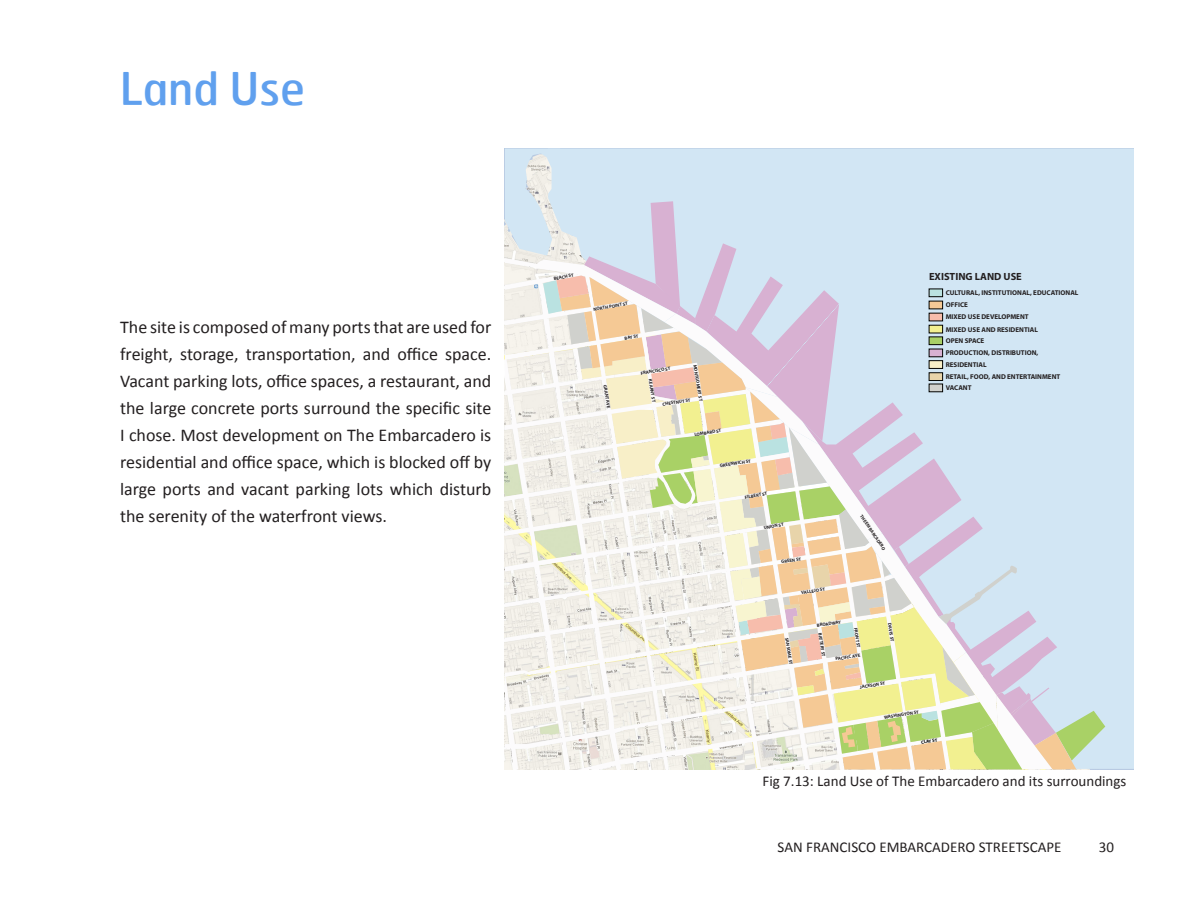
<style>
.page{position:relative;width:1188px;height:918px;background:#fff}
.page>*{position:absolute;margin:0;border:0;box-sizing:border-box;transform-origin:0 0}
.t1{font:45px "Hermes";color:#60a0ee}
.t2{font:18px/27px "Calibri";color:#231f20;text-align:justify}
.t3{font:15px "Calibri";color:#231f20}
.t4{font:700 10.5px "Myriad Pro";color:#231f20}
.t5{font:700 6.9px/12.1px "Myriad Pro";color:#231f20}
.t6{font:700 4.65px "Myriad Pro";color:#231f20}
.t7{font:700 4.65px "Myriad Pro";color:#040503}
</style>
<div class="page">
<div style="left:1105px;top:149px;width:29px;height:620px;background:#d2e6f4"></div>
<svg style="left:505px;top:149px;width:600px;height:620px;background:#dfe3df"></svg>
<div style="left:929px;top:289px;width:14px;height:8px;background:#bae2e1"></div>
<div style="left:929px;top:289px;width:14px;height:8px;border:1px solid #040503"></div>
<div style="left:929px;top:301px;width:14px;height:8px;background:#f5c995"></div>
<div style="left:929px;top:313px;width:14px;height:8px;background:#f7bdac"></div>
<div style="left:929px;top:325px;width:14px;height:8px;background:#f2f090"></div>
<div style="left:929px;top:337px;width:14px;height:8px;background:#a9d166"></div>
<div style="left:929px;top:337px;width:14px;height:8px;border:1px solid #040503"></div>
<div style="left:929px;top:349px;width:14px;height:8px;background:#d8b1d2"></div>
<div style="left:929px;top:361px;width:14px;height:7px;background:#f8efc8"></div>
<div style="left:929px;top:360px;width:14px;height:9px;border:1px solid #040503"></div>
<div style="left:929px;top:373px;width:14px;height:8px;background:#e8d4aa"></div>
<div style="left:929px;top:373px;width:14px;height:8px;border:1px solid #040503"></div>
<div style="left:929px;top:384px;width:14px;height:8px;background:#d0d1cd"></div>
<div style="left:929px;top:384px;width:14px;height:8px;border:1px solid #040503"></div>
<p class="t1" style="left:120px;top:60px;width:187px">Land Use</p>
<p class="t2" style="left:120px;top:312px;width:373px">The site is composed of many ports that are used for freight, storage, transportation, and office space.<br>Vacant parking lots, office spaces, a restaurant, and the large concrete ports surround the specific site I chose. Most development on The Embarcadero is residential and office space, which is blocked off by large ports and vacant parking lots which disturb the serenity of the waterfront views.</p>
<p class="t6" style="left:553px;top:276px;width:21px;rotate:-11deg">BEACH ST</p>
<p class="t6" style="left:593px;top:306px;width:36px;rotate:-10deg">NORTH POINT ST</p>
<p class="t6" style="left:624px;top:335px;width:16px;rotate:-10deg">BAY ST</p>
<p class="t6" style="left:608px;top:384px;width:25px;rotate:81deg">GRANT AVE</p>
<p class="t6" style="left:698px;top:364px;width:39px;rotate:81deg">MONTGOMERY ST</p>
<p class="t6" style="left:640px;top:370px;width:31px;rotate:-9deg">FRANCISCO ST</p>
<p class="t6" style="left:662px;top:401px;width:30px;rotate:-9deg">CHESTNUT ST</p>
<p class="t6" style="left:653px;top:379px;width:24px;rotate:81deg">KEARNY ST</p>
<p class="t6" style="left:694px;top:431px;width:29px;rotate:-8deg">LOMBARD ST</p>
<p class="t6" style="left:719px;top:463px;width:33px;rotate:-9deg">GREENWICH ST</p>
<p class="t6" style="left:745px;top:494px;width:24px;rotate:-9deg">FILBERT ST</p>
<p class="t6" style="left:763px;top:524px;width:22px;rotate:-9deg">UNION ST</p>
<p class="t6" style="left:781px;top:559px;width:21px;rotate:-9deg">GREEN ST</p>
<p class="t6" style="left:801px;top:590px;width:26px;rotate:-9deg">VALLEJO ST</p>
<p class="t6" style="left:817px;top:622px;width:26px;rotate:-9deg">BROADWAY</p>
<p class="t6" style="left:835px;top:656px;width:26px;rotate:-9deg">PACIFIC AVE</p>
<p class="t6" style="left:860px;top:684px;width:27px;rotate:-9deg">JACKSON ST</p>
<p class="t6" style="left:884px;top:714px;width:36px;rotate:-9deg">WASHINGTON ST</p>
<p class="t6" style="left:864px;top:513px;width:43px;rotate:56deg">THE EMBARCADERO</p>
<p class="t6" style="left:893px;top:622px;width:20px;rotate:81deg">DAVIS ST</p>
<p class="t6" style="left:859px;top:627px;width:22px;rotate:81deg">FRONT ST</p>
<p class="t6" style="left:823px;top:632px;width:26px;rotate:81deg">BATTERY ST</p>
<p class="t6" style="left:790px;top:637px;width:28px;rotate:81deg">SANSOME ST</p>
<p class="t4" style="left:929px;top:270px;width:94px">EXISTING LAND USE</p>
<p class="t5" style="left:946px;top:287px;width:134px">CULTURAL, INSTITUTIONAL, EDUCATIONAL<br>OFFICE<br>MIXED USE DEVELOPMENT<br>MIXED USE AND RESIDENTIAL</p>
<p class="t5" style="left:946px;top:334px;width:94px">OPEN SPACE<br>PRODUCTION, DISTRIBUTION,</p>
<p class="t5" style="left:946px;top:359px;width:116px;line-height:11.7px">RESIDENTIAL<br>RETAIL, FOOD, AND ENTERTAINMENT<br>VACANT</p>
<p class="t7" style="left:921px;top:739px;width:18px;rotate:-9deg">CLAY ST</p>
<p class="t3" style="left:763px;top:772px;width:365px">Fig 7.13: Land Use of The Embarcadero and its surroundings</p>
<p class="t3" style="left:778px;top:838px;width:285px">SAN FRANCISCO EMBARCADERO STREETSCAPE</p>
<p class="t3" style="left:1099px;top:838px;width:17px">30</p>
</div>
